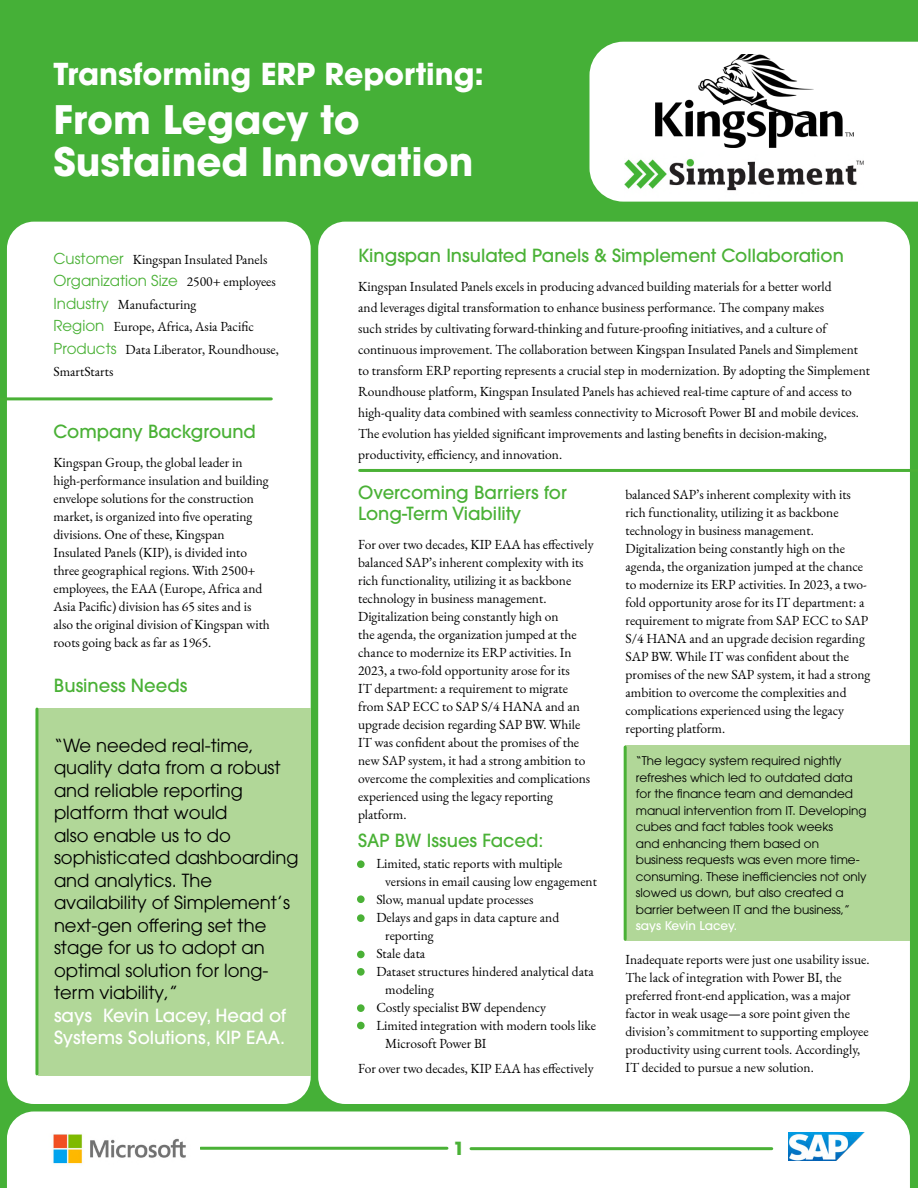
<style>
.page{position:relative;width:918px;height:1188px;background:#45b037}
.page>*{position:absolute;margin:0;border:0;box-sizing:border-box;transform-origin:0 0}
.t1{font:700 39px/42px "ITC Avant Garde Pro";color:#fff}
.t2{font:700 30px "ITC Avant Garde Pro";color:#fff}
.t3{font:18px/22.5px "ITC Avant Garde Pro";color:#000}
.t4{font:500 18px/21.6px "ITC Avant Garde Pro";color:#4ab136}
.t5{font:500 18px/22.5px "ITC Avant Garde Pro";color:#fff}
.t6{font:700 18px "ITC Avant Garde Pro";color:#4ab136}
.t7{font:15px "ITC Avant Garde Pro";color:#4ab136}
.t8{font:13.5px/18px "EB Garamond";color:#000}
.t9{font:12px/16.5px "ITC Avant Garde Pro";color:#000}
.t10{font:500 12px "ITC Avant Garde Pro";color:#fff}
.s1{font-family:"ITC Avant Garde Pro";font-size:15px;color:#4ab136}
.s2{font-family:"EB Garamond";font-size:13.5px;color:#000}
</style>
<div class="page">
<div style="left:318px;top:222px;width:592px;height:882px;background:#fff;border-radius:27px"></div>
<div style="left:7px;top:222px;width:304px;height:882px;background:#fff;border-radius:27px"></div>
<div style="left:590px;top:42px;width:328px;height:160px;background:#fff"></div>
<div style="left:626px;top:746px;width:284px;height:195px;background:#b1d798"></div>
<div style="left:38px;top:708px;width:273px;height:367px;background:#b1d798"></div>
<div style="left:7px;top:1112px;width:903px;height:76px;background:#fff"></div>
<img style="left:624px;top:148px;width:240px;height:53px">
<hr style="left:0;top:397px;width:271px;height:3px;background:#4ab136">
<hr style="left:360px;top:469px;width:558px;height:3px;background:#4ab136">
<hr style="left:624px;top:747px;width:3px;height:192px;background:#4ab136">
<div style="left:357px;top:860px;width:8px;height:8px;background:#4ab136;border-radius:50%"></div>
<div style="left:357px;top:895px;width:8px;height:8px;background:#4ab136;border-radius:50%"></div>
<div style="left:357px;top:914px;width:8px;height:8px;background:#4ab136;border-radius:50%"></div>
<div style="left:357px;top:968px;width:8px;height:8px;background:#4ab136;border-radius:50%"></div>
<div style="left:357px;top:951px;width:8px;height:7px;background:#4ab136;border-radius:50%"></div>
<div style="left:357px;top:1022px;width:8px;height:7px;background:#4ab136;border-radius:50%"></div>
<div style="left:357px;top:1004px;width:8px;height:8px;background:#4ab136;border-radius:50%"></div>
<hr style="left:35px;top:709px;width:3px;height:365px;background:#4ab136">
<hr style="left:201px;top:1147px;width:246px;height:3px;background:#4ab136">
<hr style="left:471px;top:1147px;width:301px;height:3px;background:#4ab136">
<img style="left:656px;top:54px;width:197px;height:93px">
<img style="left:40px;top:1133px;width:159px;height:35px">
<img style="left:789px;top:1133px;width:81px;height:28px">
<h2 class="t2" style="left:53px;top:54px;width:432px">Transforming ERP Reporting:</h2>
<h1 class="t1" style="left:53px;top:98px;width:421px">From Legacy to<br>Sustained Innovation</h1>
<p class="t8" style="left:53px;top:250px;width:216px"><span class="s1">Customer</span> Kingspan Insulated Panels</p>
<p class="t7" style="left:53px;top:271px;width:224px">Organization Size <span class="s2">2500+ employees</span></p>
<p class="t8" style="left:53px;top:293px;width:227px;line-height:22.5px"><span class="s1">Industry</span> Manufacturing<br><span class="s1">Region</span> Europe, Africa, Asia Pacific<br><span class="s1">Products</span> Data Liberator, Roundhouse,<br>SmartStarts</p>
<h3 class="t4" style="left:53px;top:420px;width:204px">Company Background</h3>
<p class="t8" style="left:53px;top:454px;width:218px">Kingspan Group, the global leader in high-performance insulation and building envelope solutions for the construction market, is organized into five operating divisions. One of these, Kingspan Insulated Panels (KIP), is divided into three geographical regions. With 2500+ employees, the EAA (Europe, Africa and Asia Pacific) division has 65 sites and is also the original division of Kingspan with roots going back as far as 1965.</p>
<h3 class="t4" style="left:54px;top:674px;width:135px">Business Needs</h3>
<p class="t3" style="left:54px;top:734px;width:246px">“We needed real-time, quality data from a robust and reliable reporting platform that would<br>also enable us to do sophisticated dashboarding and analytics. The availability of Simplement’s next-gen offering set the stage for us to adopt an optimal solution for long&shy;term viability,”</p>
<h3 class="t5" style="left:54px;top:1004px;width:234px">says Kevin Lacey, Head of<br>Systems Solutions, KIP EAA.</h3>
<h3 class="t4" style="left:358px;top:244px;width:487px">Kingspan Insulated Panels &amp; Simplement Collaboration</h3>
<p class="t8" style="left:358px;top:276px;width:513px;line-height:21px">Kingspan Insulated Panels excels in producing advanced building materials for a better world<br>and leverages digital transformation to enhance business performance. The company makes<br>such strides by cultivating forward-thinking and future-proofing initiatives, and a culture of continuous improvement. The collaboration between Kingspan Insulated Panels and Simplement to transform ERP reporting represents a crucial step in modernization. By adopting the Simplement Roundhouse platform, Kingspan Insulated Panels has achieved real-time capture of and access to high-quality data combined with seamless connectivity to Microsoft Power BI and mobile devices.<br>The evolution has yielded significant improvements and lasting benefits in decision-making, productivity, efficiency, and innovation.</p>
<p class="t8" style="left:626px;top:485px;width:246px">balanced SAP’s inherent complexity with its rich functionality, utilizing it as backbone technology in business management.<br>Digitalization being constantly high on the agenda, the organization jumped at the chance to modernize its ERP activities. In 2023, a two&shy;fold opportunity arose for its IT department: a requirement to migrate from SAP ECC to SAP S/4 HANA and an upgrade decision regarding SAP BW. While IT was confident about the promises of the new SAP system, it had a strong ambition to overcome the complexities and complications experienced using the legacy reporting platform.</p>
<h3 class="t4" style="left:358px;top:481px;width:210px">Overcoming Barriers for<br>Long-Term Viability</h3>
<p class="t8" style="left:358px;top:535px;width:237px">For over two decades, KIP EAA has effectively balanced SAP’s inherent complexity with its rich functionality, utilizing it as backbone technology in business management.<br>Digitalization being constantly high on<br>the agenda, the organization jumped at the chance to modernize its ERP activities. In 2023, a two-fold opportunity arose for its<br>IT department: a requirement to migrate from SAP ECC to SAP S/4 HANA and an upgrade decision regarding SAP BW. While IT was confident about the promises of the new SAP system, it had a strong ambition to overcome the complexities and complications experienced using the legacy reporting platform.</p>
<p class="t9" style="left:636px;top:752px;width:232px">“The legacy system required nightly refreshes which led to outdated data for the finance team and demanded manual intervention from IT. Developing cubes and fact tables took weeks<br>and enhancing them based on business requests was even more time&shy;consuming. These inefficiencies not only slowed us down, but also created a barrier between IT and the business,”</p>
<p class="t10" style="left:636px;top:918px;width:103px">says Kevin Lacey.</p>
<h3 class="t4" style="left:358px;top:829px;width:187px">SAP BW Issues Faced:</h3>
<p class="t8" style="left:385px;top:854px;width:213px;text-indent:-27px">• Limited, static reports with multiple versions in email causing low engagement</p>
<p class="t8" style="left:358px;top:890px;width:177px">• Slow, manual update processes</p>
<p class="t8" style="left:385px;top:908px;width:176px;text-indent:-27px">• Delays and gaps in data capture and reporting</p>
<p class="t8" style="left:358px;top:944px;width:69px">• Stale data</p>
<p class="t8" style="left:385px;top:962px;width:210px;text-indent:-27px">• Dataset structures hindered analytical data modeling</p>
<p class="t8" style="left:358px;top:998px;width:189px">• Costly specialist BW dependency</p>
<p class="t8" style="left:385px;top:1016px;width:212px;text-indent:-27px">• Limited integration with modern tools like<br>Microsoft Power BI</p>
<p class="t8" style="left:626px;top:951px;width:246px">Inadequate reports were just one usability issue.<br>The lack of integration with Power BI, the preferred front-end application, was a major factor in weak usage—a sore point given the division’s commitment to supporting employee productivity using current tools. Accordingly, IT decided to pursue a new solution.</p>
<p class="t8" style="left:358px;top:1059px;width:237px">For over two decades, KIP EAA has effectively</p>
<h3 class="t6" style="left:453px;top:1136px;width:13px">1</h3>
</div>
